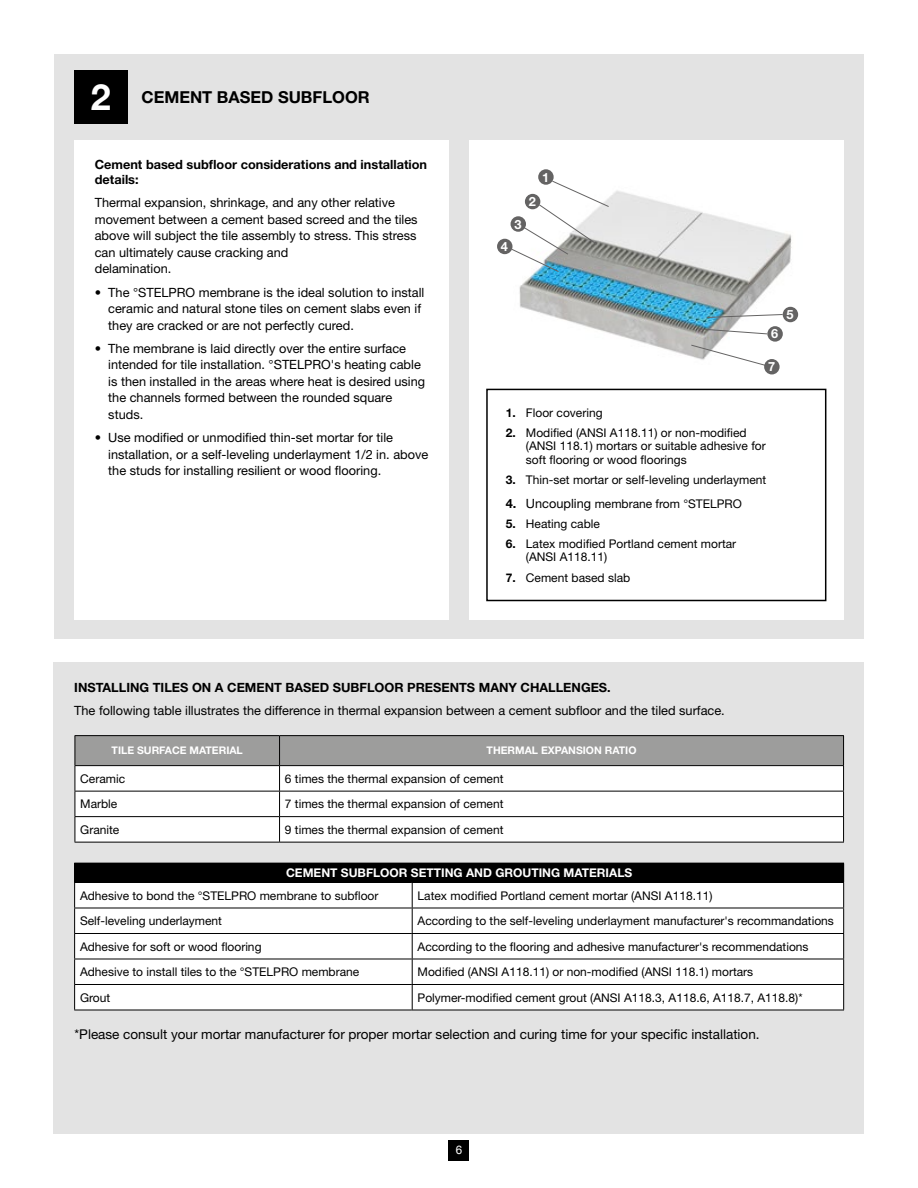
<style>
.page{position:relative;width:918px;height:1188px;background:#fff}
.page>*{position:absolute;margin:0;border:0;box-sizing:border-box;transform-origin:0 0}
.t1{font:700 16.5px "Helvetica Neue LT Std";color:#000}
.t2{font:13.5px "Helvetica Neue LT Std";color:#000}
.t3{font:12.75px/16.5px "Helvetica Neue LT Std";color:#000}
.t4{font:700 12.75px/15px "Helvetica Neue LT Std";color:#000}
.t5{font:700 12.75px "Helvetica Neue LT Std";color:#fff}
.t6{font:12px/13.5px "Helvetica Neue LT Std";color:#000}
.t7{font:700 12px "Helvetica Neue LT Std";color:#fff}
.t8{font:11.7px "Arial";color:#fff}
.t9{font:700 10.5px "Helvetica Neue LT Std";color:#fff}
.s1{font-family:"Helvetica Neue";font-size:36px;color:#fff}
.s2{font-weight:700}
.s3{font-weight:700;font-size:12.75px}
.s4{font-size:12.75px}
</style>
<div class="page">
<div style="left:449px;top:1140px;width:20px;height:20px;background:#000"></div>
<div style="left:54px;top:54px;width:810px;height:585px;background:#e3e3e3"></div>
<div style="left:54px;top:662px;width:810px;height:472px;background:#e3e3e3"></div>
<div style="left:75px;top:140px;width:374px;height:479px;background:#fff"></div>
<div style="left:469px;top:140px;width:375px;height:479px;background:#fff"></div>
<img style="left:497px;top:190px;width:302px;height:170px">
<div style="left:538px;top:169px;width:16px;height:16px;background:#646363;border-radius:50%"></div>
<div style="left:497px;top:239px;width:15px;height:15px;background:#646363;border-radius:50%"></div>
<div style="left:767px;top:326px;width:16px;height:16px;background:#646363;border-radius:50%"></div>
<div style="left:783px;top:307px;width:15px;height:15px;background:#646363;border-radius:50%"></div>
<div style="left:764px;top:359px;width:16px;height:15px;background:#646363;border-radius:50%"></div>
<svg style="left:697px;top:328px;width:71px;height:7px"></svg>
<svg style="left:706px;top:314px;width:77px;height:4px"></svg>
<svg style="left:690px;top:344px;width:76px;height:22px"></svg>
<svg style="left:510px;top:180px;width:100px;height:93px"></svg>
<div style="left:74px;top:70px;width:54px;height:54px;background:#000"></div>
<div style="left:486px;top:389px;width:340px;height:212px;border:2px solid #000"></div>
<hr style="left:75px;top:735px;width:205px;height:1px;background:#000">
<hr style="left:280px;top:735px;width:564px;height:1px;background:#000">
<hr style="left:75px;top:842px;width:204px;height:1px;background:#000">
<svg style="left:75px;top:736px;width:769px;height:106px;background:#dbdbda"></svg>
<hr style="left:279px;top:842px;width:565px;height:1px;background:#000">
<div style="left:75px;top:863px;width:769px;height:19px;background:#000"></div>
<div style="left:413px;top:883px;width:430px;height:127px;background:#fff"></div>
<hr style="left:74px;top:863px;width:338px;height:1px;background:#000">
<hr style="left:412px;top:882px;width:432px;height:1px;background:#000">
<hr style="left:74px;top:1010px;width:338px;height:1px;background:#000">
<hr style="left:412px;top:908px;width:432px;height:1px;background:#000">
<hr style="left:412px;top:933px;width:432px;height:1px;background:#000">
<hr style="left:412px;top:959px;width:432px;height:1px;background:#000">
<hr style="left:412px;top:984px;width:432px;height:1px;background:#000">
<svg style="left:74px;top:864px;width:339px;height:146px;background:#d4d4d4"></svg>
<svg style="left:843px;top:883px;width:1px;height:127px"></svg>
<hr style="left:412px;top:1010px;width:432px;height:1px;background:#000">
<h1 class="t1" style="left:91px;top:87px;width:280px"><span class="s1">2</span> CEMENT BASED SUBFLOOR</h1>
<p class="t4" style="left:95px;top:157px;width:334px">Cement based subfloor considerations and installation details:</p>
<p class="t3" style="left:95px;top:195px;width:324px">Thermal expansion, shrinkage, and any other relative movement between a cement based screed and the tiles above will subject the tile assembly to stress. This stress can ultimately cause cracking and<br>delamination.</p>
<p class="t3" style="left:108px;top:284px;width:318px;text-indent:-14px">• The °STELPRO membrane is the ideal solution to install ceramic and natural stone tiles on cement slabs even if they are cracked or are not perfectly cured.</p>
<p class="t3" style="left:108px;top:340px;width:318px;text-indent:-14px">• The membrane is laid directly over the entire surface intended for tile installation. °STELPRO's heating cable is then installed in the areas where heat is desired using the channels formed between the rounded square studs.</p>
<p class="t3" style="left:108px;top:429px;width:321px;text-indent:-14px">• Use modified or unmodified thin-set mortar for tile installation, or a self-leveling underlayment 1/2 in. above the studs for installing resilient or wood flooring.</p>
<p class="t5" style="left:542px;top:169px;width:9px">1</p>
<p class="t5" style="left:529px;top:194px;width:9px">2</p>
<p class="t5" style="left:515px;top:216px;width:9px">3</p>
<p class="t5" style="left:501px;top:239px;width:9px">4</p>
<p class="t5" style="left:771px;top:326px;width:9px">6</p>
<p class="t5" style="left:787px;top:307px;width:9px">5</p>
<p class="t5" style="left:768px;top:359px;width:9px">7</p>
<p class="t6" style="left:506px;top:406px;width:98px"><span class="s2">1.</span> Floor covering</p>
<p class="t6" style="left:526px;top:426px;width:241px;text-indent:-20px"><span class="s2">2.</span> Modified (ANSI A118.11) or non-modified (ANSI 118.1) mortars or suitable adhesive for soft flooring or wood floorings</p>
<p class="t6" style="left:506px;top:473px;width:262px"><span class="s2">3.</span> Thin-set mortar or self-leveling underlayment</p>
<p class="t6" style="left:506px;top:496px;width:238px"><span class="s3">4.</span> <span class="s4">Uncoupling</span> membrane from °STELPRO</p>
<p class="t6" style="left:506px;top:517px;width:96px"><span class="s2">5.</span> Heating cable</p>
<p class="t6" style="left:526px;top:537px;width:212px;text-indent:-20px"><span class="s2">6.</span> Latex modified Portland cement mortar (ANSI A118.11)</p>
<p class="t6" style="left:506px;top:571px;width:126px"><span class="s2">7.</span> Cement based slab</p>
<p class="t4" style="left:74px;top:679px;width:538px">INSTALLING TILES ON A CEMENT BASED SUBFLOOR PRESENTS MANY CHALLENGES.</p>
<p class="t3" style="left:74px;top:702px;width:652px">The following table illustrates the difference in thermal expansion between a cement subfloor and the tiled surface.</p>
<p class="t9" style="left:112px;top:744px;width:133px">TILE SURFACE MATERIAL</p>
<p class="t9" style="left:487px;top:744px;width:151px">THERMAL EXPANSION RATIO</p>
<p class="t6" style="left:80px;top:771px;width:46px">Ceramic</p>
<p class="t6" style="left:285px;top:771px;width:220px">6 times the thermal expansion of cement</p>
<p class="t6" style="left:80px;top:797px;width:39px">Marble</p>
<p class="t6" style="left:285px;top:797px;width:220px">7 times the thermal expansion of cement</p>
<p class="t6" style="left:80px;top:822px;width:41px">Granite</p>
<p class="t6" style="left:285px;top:822px;width:220px">9 times the thermal expansion of cement</p>
<p class="t7" style="left:286px;top:865px;width:348px">CEMENT SUBFLOOR SETTING AND GROUTING MATERIALS</p>
<p class="t6" style="left:80px;top:888px;width:300px">Adhesive to bond the °STELPRO membrane to subfloor</p>
<p class="t6" style="left:418px;top:888px;width:296px">Latex modified Portland cement mortar (ANSI A118.11)</p>
<p class="t6" style="left:80px;top:914px;width:144px">Self-leveling underlayment</p>
<p class="t6" style="left:418px;top:914px;width:418px">According to the self-leveling underlayment manufacturer's recommandations</p>
<p class="t6" style="left:80px;top:939px;width:183px">Adhesive for soft or wood flooring</p>
<p class="t6" style="left:418px;top:939px;width:392px">According to the flooring and adhesive manufacturer's recommendations</p>
<p class="t6" style="left:80px;top:965px;width:281px">Adhesive to install tiles to the °STELPRO membrane</p>
<p class="t6" style="left:418px;top:965px;width:337px">Modified (ANSI A118.11) or non-modified (ANSI 118.1) mortars</p>
<p class="t6" style="left:80px;top:990px;width:32px">Grout</p>
<p class="t6" style="left:418px;top:990px;width:387px">Polymer-modified cement grout (ANSI A118.3, A118.6, A118.7, A118.8)*</p>
<p class="t2" style="left:75px;top:1026px;width:687px">*Please consult your mortar manufacturer for proper mortar selection and curing time for your specific installation.</p>
<p class="t8" style="left:456px;top:1143px;width:8px">6</p>
</div>
